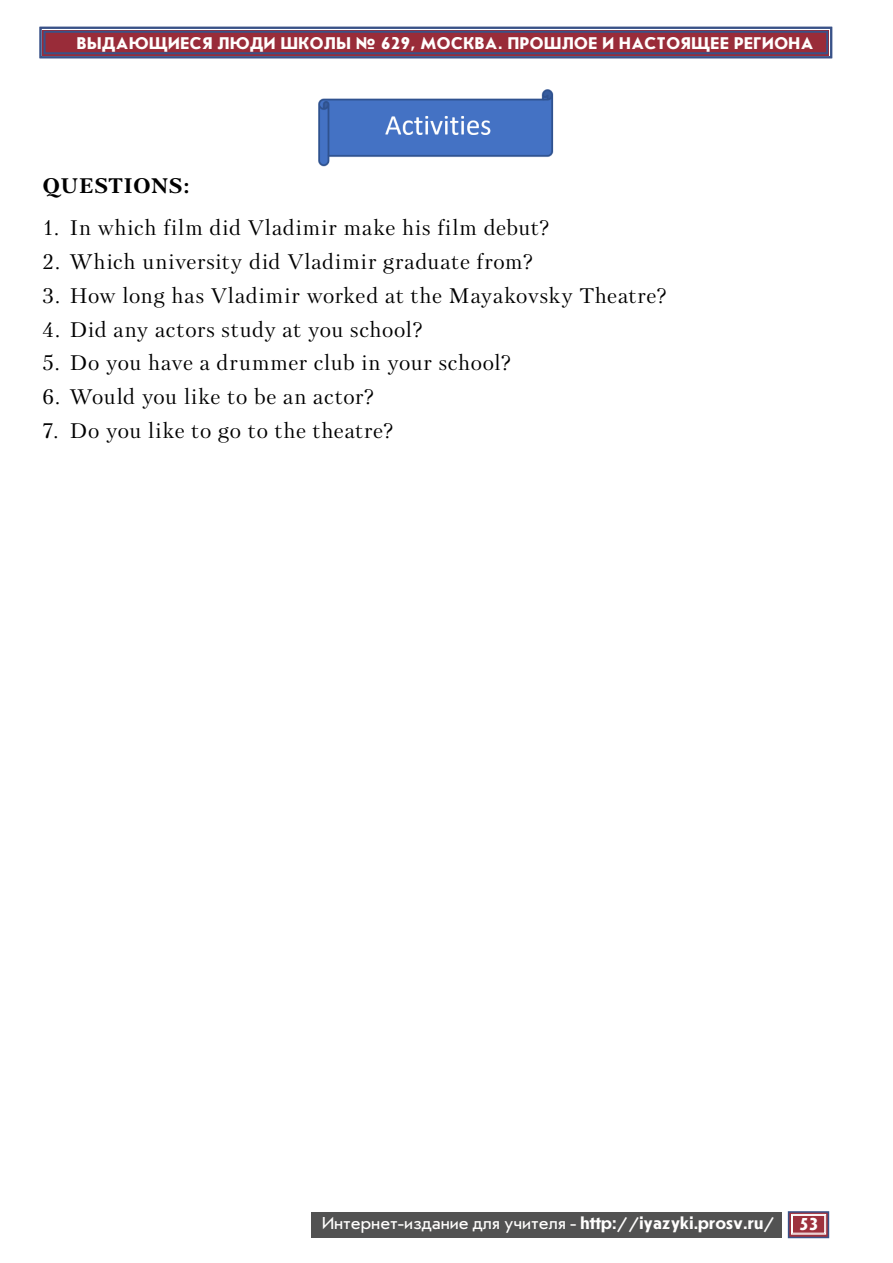
<style>
.page{position:relative;width:893px;height:1263px;background:#fff}
.page>*{position:absolute;margin:0;border:0;box-sizing:border-box;transform-origin:0 0}
.t1{font:21px "Petersburg C San Pin";letter-spacing:.03em;color:#000}
.t2{font:700 21px "Petersburg C San Pin";letter-spacing:.035em;color:#000}
.t3{font:18px "Journal Sans C";color:#fffefd}
.t4{font:700 18px "Journal Sans C";color:#fffefd}
.t5{font:700 17.7px "Journal Sans C";letter-spacing:.03em;color:#fffefd}
.s1{font-weight:700}
</style>
<div class="page">
<div style="left:788px;top:1211px;width:41px;height:27px;background:#ddb8bb;border:2px solid #395288"></div>
<svg style="left:791px;top:1214px;width:35px;height:20px"></svg>
<div style="left:792px;top:1215px;width:33px;height:18px;border:1px solid #fffefd"></div>
<div style="left:311px;top:1212px;width:470px;height:25px;background:#525252"></div>
<svg style="left:39px;top:26px;width:794px;height:33px;background:#8e4559"></svg>
<div style="left:44px;top:31px;width:784px;height:23px;border:2px solid #395288"></div>
<img style="left:318px;top:89px;width:235px;height:78px">
<p class="t5" style="left:77px;top:34px;width:738px">ВЫДАЮЩИЕСЯ ЛЮДИ ШКОЛЫ № 629, МОСКВА. ПРОШЛОЕ И НАСТОЯЩЕЕ РЕГИОНА</p>
<p class="t2" style="left:43px;top:173px;width:149px">QUESTIONS:</p>
<p class="t1" style="left:43px;top:216px;width:509px">1. In which film did Vladimir make his film debut?</p>
<p class="t1" style="left:43px;top:249px;width:492px">2. Which university did Vladimir graduate from?</p>
<p class="t1" style="left:43px;top:283px;width:626px">3. How long has Vladimir worked at the Mayakovsky Theatre?</p>
<p class="t1" style="left:43px;top:317px;width:382px">4. Did any actors study at you school?</p>
<p class="t1" style="left:43px;top:350px;width:470px">5. Do you have a drummer club in your school?</p>
<p class="t1" style="left:43px;top:384px;width:333px">6. Would you like to be an actor?</p>
<p class="t1" style="left:43px;top:418px;width:353px">7. Do you like to go to the theatre?</p>
<p class="t3" style="left:322px;top:1214px;width:454px">Интернет-издание для учителя - <span class="s1">http://iyazyki.prosv.ru/</span></p>
<p class="t4" style="left:799px;top:1214px;width:21px">53</p>
</div>
